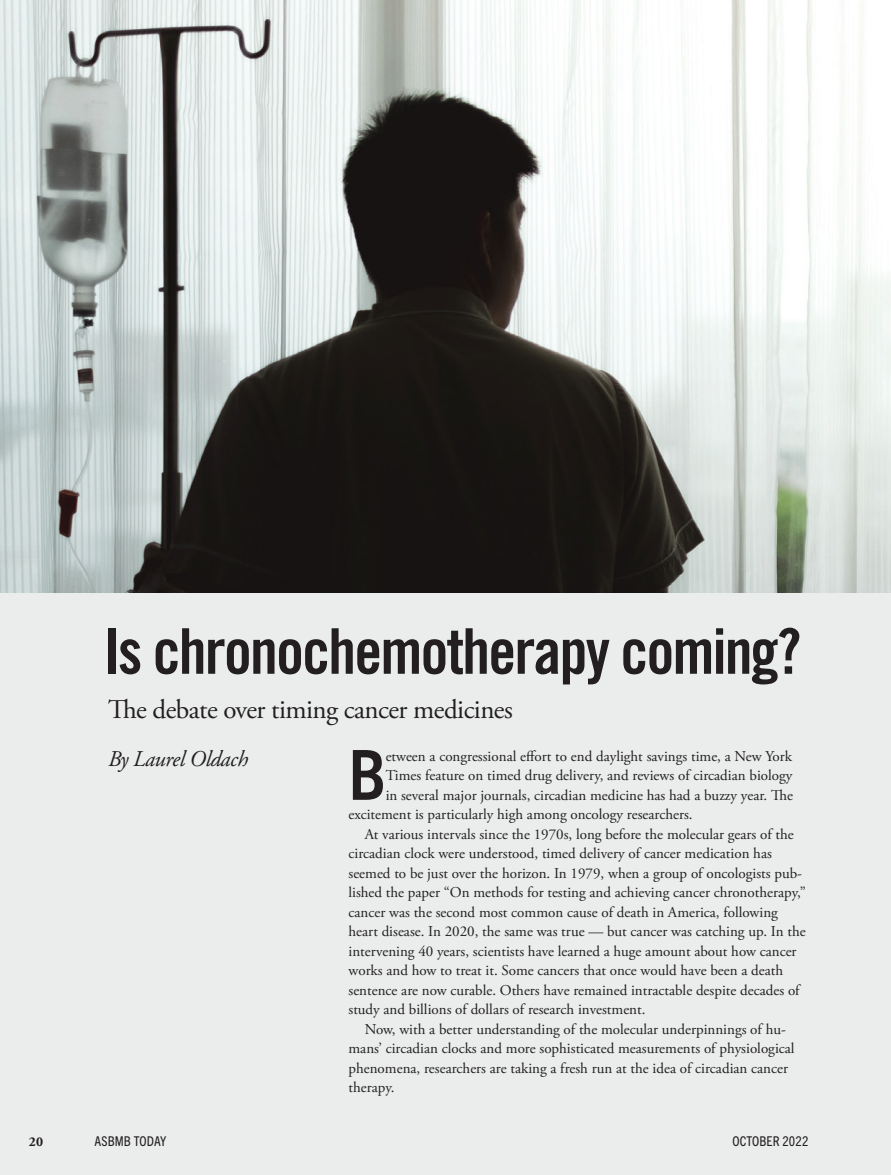
<style>
.page{position:relative;width:891px;height:1175px;background:#fff}
.page>*{position:absolute;margin:0;border:0;box-sizing:border-box;transform-origin:0 0}
.Drop_cap_text{font:700 condensed 69.3px "Trade Gothic Next LT Pro";color:#231f20}
.Header_largest{font:63px "Trade Gothic Bold Cond Twenty";letter-spacing:-.03em;color:#231f20}
.Subhead_gara{font:27px "Adobe Garamond Pro";letter-spacing:-.02em;color:#231f20}
.Byline_large{font:italic 22.5px "Adobe Garamond Pro";letter-spacing:-.02em;color:#231f20}
.Award_text{font:15px/19.5px "Adobe Garamond Pro";color:#231f20}
.Drop_cap_text-2{font:15px "Adobe Garamond Pro";color:#231f20}
.AT_folio1{font:condensed 13.5px "Trade Gothic Next LT Pro";letter-spacing:.01em;color:#231f20}
.AT_folio1-2{font:700 13.5px "Adobe Garamond Pro";color:#231f20}
</style>
<div class="page">
<div style="left:0;top:0;width:891px;height:1174px;background:#eaedec"></div>
<img style="left:0;top:0;width:891px;height:592px">
<p class="Header_largest" style="left:104px;top:613px;width:699px">Is chronochemotherapy coming?</p>
<p class="Subhead_gara" style="left:108px;top:693px;width:406px">The debate over timing cancer medicines</p>
<p class="Byline_large" style="left:108px;top:745px;width:142px">By Laurel Oldach</p>
<p class="Drop_cap_text" style="left:349px;top:727px;width:39px">B</p>
<p class="Drop_cap_text-2" style="left:386px;top:747px;width:408px">etween a congressional effort to end daylight savings time, a New York</p>
<p class="Drop_cap_text-2" style="left:386px;top:766px;width:408px">Times feature on timed drug delivery, and reviews of circadian biology</p>
<p class="Drop_cap_text-2" style="left:386px;top:786px;width:409px">in several major journals, circadian medicine has had a buzzy year. The</p>
<p class="Drop_cap_text-2" style="left:349px;top:805px;width:346px">excitement is particularly high among oncology researchers.</p>
<p class="Award_text" style="left:349px;top:825px;width:459px;text-indent:16px">At various intervals since the 1970s, long before the molecular gears of the circadian clock were understood, timed delivery of cancer medication has seemed to be just over the horizon. In 1979, when a group of oncologists pub&shy;lished the paper “On methods for testing and achieving cancer chronotherapy,” cancer was the second most common cause of death in America, following heart disease. In 2020, the same was true — but cancer was catching up. In the intervening 40 years, scientists have learned a huge amount about how cancer works and how to treat it. Some cancers that once would have been a death sentence are now curable. Others have remained intractable despite decades of study and billions of dollars of research investment.</p>
<p class="Award_text" style="left:349px;top:1020px;width:448px;text-indent:16px">Now, with a better understanding of the molecular underpinnings of hu&shy;mans’ circadian clocks and more sophisticated measurements of physiological phenomena, researchers are taking a fresh run at the idea of circadian cancer therapy.</p>
<p class="AT_folio1-2" style="left:29px;top:1133px;width:16px">20</p>
<p class="AT_folio1" style="left:94px;top:1131px;width:73px">ASBMB TODAY</p>
<p class="AT_folio1" style="left:732px;top:1131px;width:78px">OCTOBER 2022</p>
</div>
